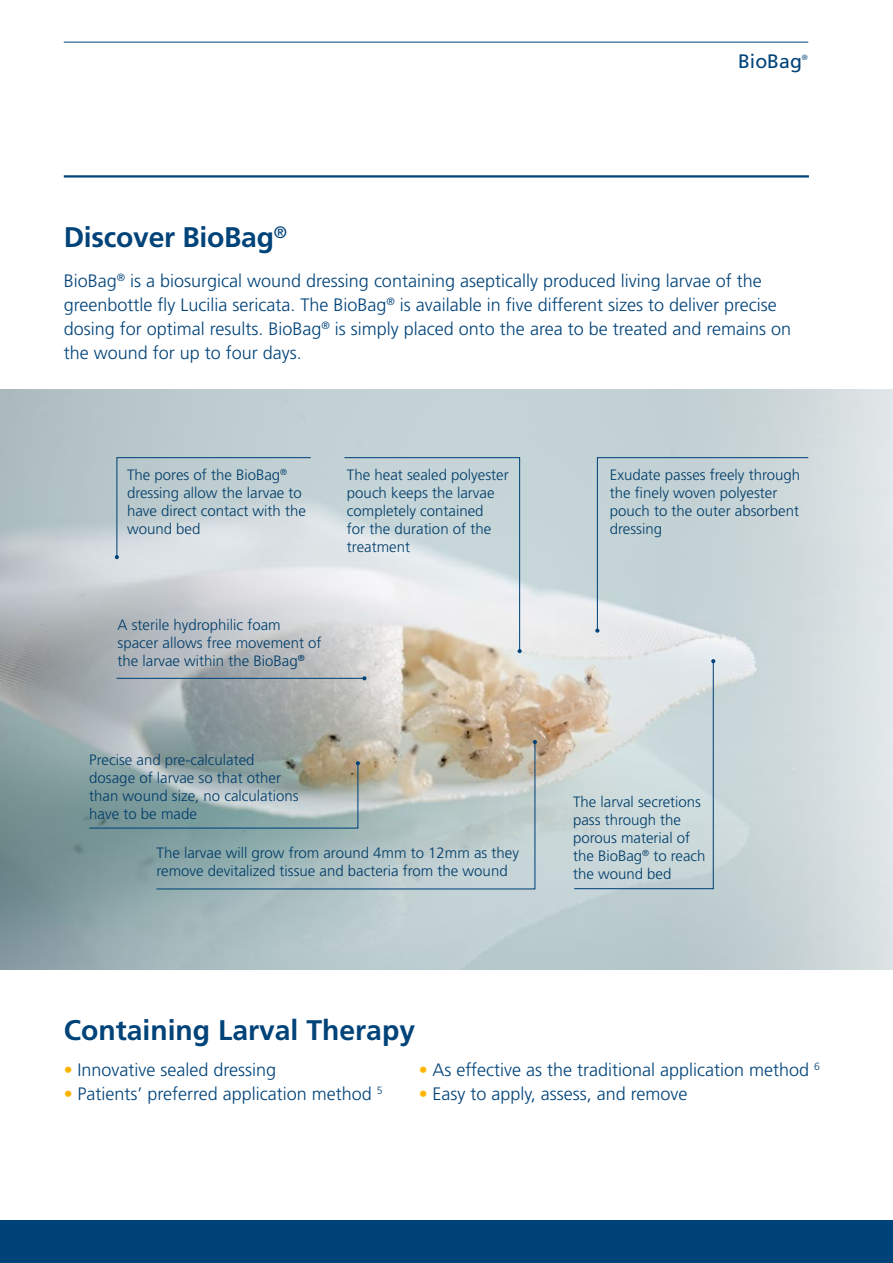
<style>
.page{position:relative;width:893px;height:1263px;background:#fff}
.page>*{position:absolute;margin:0;border:0;box-sizing:border-box;transform-origin:0 0}
.t1{font:700 28.35px "Frutiger";color:#004379}
.t2{font:19.5px "Frutiger";color:#004379}
.t3{font:300 18px/24px "Frutiger";color:#004379}
.t4{font:300 15px/18px "Frutiger";color:#003d6a}
.t5{font:300 7.5px "Frutiger";color:#004379}
.s1{color:#fab600}
</style>
<div class="page">
<hr style="left:64px;top:42px;width:744px;height:1px;background:#004379">
<hr style="left:64px;top:175px;width:745px;height:3px;background:#004379">
<img style="left:0;top:389px;width:893px;height:580px">
<svg style="left:595px;top:457px;width:214px;height:176px"></svg>
<svg style="left:573px;top:659px;width:142px;height:231px"></svg>
<svg style="left:115px;top:457px;width:197px;height:102px"></svg>
<svg style="left:343px;top:457px;width:179px;height:196px"></svg>
<hr style="left:117px;top:678px;width:247px;height:1px;background:#004379">
<svg style="left:362px;top:676px;width:4px;height:4px"></svg>
<svg style="left:88px;top:761px;width:67px;height:68px"></svg>
<svg style="left:155px;top:741px;width:381px;height:149px"></svg>
<svg style="left:533px;top:740px;width:4px;height:4px"></svg>
<div style="left:0;top:1220px;width:893px;height:43px;background:#004379"></div>
<h1 class="t1" style="left:64px;top:221px;width:225px">Discover BioBag<sup>®</sup></h1>
<h2 class="t2" style="left:738px;top:50px;width:65px">BioBag</h2>
<p class="t5" style="left:802px;top:53px;width:7px">®</p>
<p class="t3" style="left:64px;top:269px;width:729px">BioBag<sup>®</sup> is a biosurgical wound dressing containing aseptically produced living larvae of the greenbottle fly Lucilia sericata. The BioBag<sup>®</sup> is available in five different sizes to deliver precise dosing for optimal results. BioBag<sup>®</sup> is simply placed onto the area to be treated and remains on the wound for up to four days.</p>
<p class="t4" style="left:127px;top:465px;width:180px">The pores of the BioBag<sup>® </sup>dressing allow the larvae to have direct contact with the wound bed</p>
<p class="t4" style="left:347px;top:465px;width:163px">The heat sealed polyester pouch keeps the larvae completely contained<br>for the duration of the treatment</p>
<p class="t4" style="left:610px;top:466px;width:192px">Exudate passes freely through the finely woven polyester pouch to the outer absorbent dressing</p>
<p class="t4" style="left:118px;top:616px;width:205px">A sterile hydrophilic foam spacer allows free movement of the larvae within the BioBag<sup>®</sup></p>
<p class="t4" style="left:89px;top:751px;width:211px">Precise and pre-calculated dosage of larvae so that other than wound size, no calculations have to be made</p>
<p class="t4" style="left:156px;top:844px;width:364px">The larvae will grow from around 4mm to 12mm as they remove devitalized tissue and bacteria from the wound</p>
<p class="t4" style="left:573px;top:793px;width:134px">The larval secretions pass through the porous material of the BioBag<sup>®</sup> to reach the wound bed</p>
<h1 class="t1" style="left:64px;top:1013px;width:353px">Containing Larval Therapy</h1>
<p class="t3" style="left:64px;top:1058px;width:214px"><span class="s1">•</span> Innovative sealed dressing</p>
<p class="t3" style="left:64px;top:1082px;width:320px"><span class="s1">•</span> Patients’ preferred application method <sup>5</sup></p>
<p class="t3" style="left:419px;top:1058px;width:403px"><span class="s1">•</span> As effective as the traditional application method <sup>6</sup></p>
<p class="t3" style="left:419px;top:1082px;width:270px"><span class="s1">•</span> Easy to apply, assess, and remove</p>
</div>
